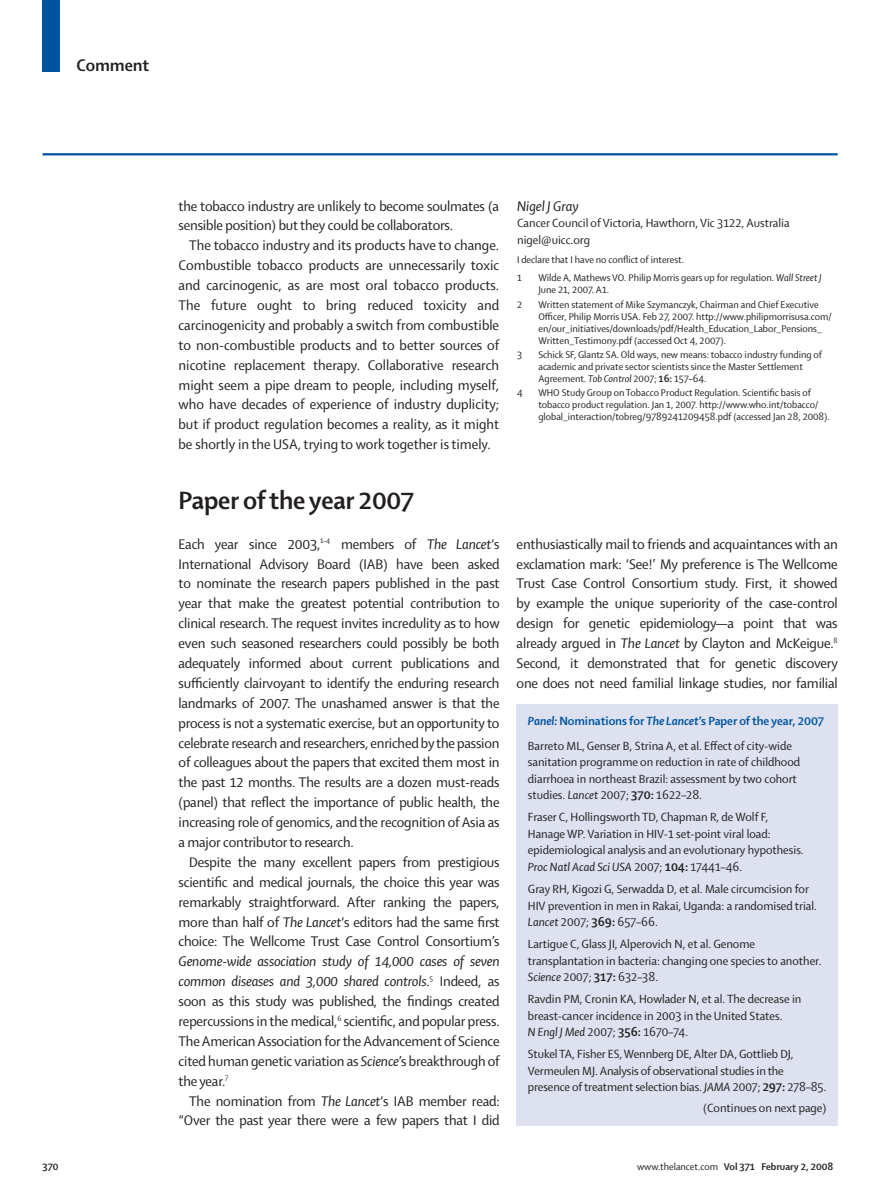
<style>
.page{position:relative;width:893px;height:1200px;background:#fff}
.page>*{position:absolute;margin:0;border:0;box-sizing:border-box;transform-origin:0 0}
.t1{font:700 27px "Shaker 2 Lancet";letter-spacing:-.01em;color:#231f20}
.t2{font:700 18px "Shaker 2 Lancet";color:#231f20}
.t3{font:15px/19.8px "Shaker 2 Lancet";letter-spacing:-.01em;color:#231f20;text-align:justify}
.t4{font:italic 15px "Shaker 2 Lancet";color:#231f20}
.t5{font:12.75px/16.5px "Shaker 2 Lancet";color:#231f20}
.t6{font:10.5px/12px "Shaker 2 Lancet";color:#231f20}
.t7{font:700 10.5px "Shaker 2 Lancet";color:#231f20}
.s1{font-style:italic}
.s2{font-weight:700}
.s3{font-weight:700;font-style:italic;color:#00549e}
.s4{font-weight:700;color:#00549e}
.s5{font-weight:400}
</style>
<div class="page">
<div style="left:43px;top:0;width:17px;height:71px;background:#00549e"></div>
<hr style="left:43px;top:153px;width:795px;height:2px;background:#00549e">
<div style="left:517px;top:703px;width:321px;height:422px;background:#dde1f0"></div>
<p class="t2" style="left:77px;top:58px;width:74px">Comment</p>
<p class="t3" style="left:179px;top:197px;width:322px">the tobacco industry are unlikely to become soulmates (a sensible position) but they could be collaborators.</p>
<p class="t3" style="left:179px;top:237px;width:322px;text-indent:11px">The tobacco industry and its products have to change.<br>Combustible tobacco products are unnecessarily toxic and carcinogenic, as are most oral tobacco products.<br>The future ought to bring reduced toxicity and carcinogenicity and probably a switch from combustible to non-combustible products and to better sources of nicotine replacement therapy. Collaborative research might seem a pipe dream to people, including myself, who have decades of experience of industry duplicity; but if product regulation becomes a reality, as it might be shortly in the USA, trying to work together is timely.</p>
<h1 class="t1" style="left:179px;top:489px;width:237px">Paper of the year 2007</h1>
<p class="t3" style="left:179px;top:535px;width:323px">Each year since 2003,<sup>1–4</sup> members of <span class="s1">The Lancet</span>‘s International Advisory Board (IAB) have been asked to nominate the research papers published in the past year that make the greatest potential contribution to clinical research. The request invites incredulity as to how even such seasoned researchers could possibly be both adequately informed about current publications and sufficiently clairvoyant to identify the enduring research landmarks of 2007. The unashamed answer is that the process is not a systematic exercise, but an opportunity to celebrate research and researchers, enriched by the passion of colleagues about the papers that excited them most in the past 12 months. The results are a dozen must-reads (panel) that reflect the importance of public health, the increasing role of genomics, and the recognition of Asia as a major contributor to research.</p>
<p class="t3" style="left:179px;top:853px;width:323px;text-indent:11px">Despite the many excellent papers from prestigious scientific and medical journals, the choice this year was remarkably straightforward. After ranking the papers, more than half of <span class="s1">The Lancet</span>‘s editors had the same first choice: The Wellcome Trust Case Control Consortium’s</p>
<p class="t3" style="left:179px;top:952px;width:323px"><span class="s1">Genome-wide association study of 14,000 cases of seven common diseases and 3,000 shared controls</span>.<sup>5</sup> Indeed, as soon as this study was published, the findings created repercussions in the medical,<sup>6</sup> scientific, and popular press.<br>The American Association for the Advancement of Science cited human genetic variation as <span class="s1">Science</span>’s breakthrough of the year.<sup>7</sup></p>
<p class="t3" style="left:179px;top:1091px;width:323px;text-align:right">The nomination from <span class="s1">The Lancet</span>‘s IAB member read: “Over the past year there were a few papers that I did</p>
<p class="t4" style="left:517px;top:200px;width:63px">Nigel J Gray</p>
<p class="t5" style="left:517px;top:216px;width:274px">Cancer Council of Victoria, Hawthorn, Vic 3122, Australia nigel@uicc.org</p>
<p class="t6" style="left:517px;top:251px;width:168px;line-height:18.5px">I declare that I have no conflict of interest.<br>1</p>
<p class="t6" style="left:538px;top:273px;width:285px">Wilde A, Mathews VO. Philip Morris gears up for regulation. <span class="s1">Wall Street J<br></span>June 21, 2007. A1.</p>
<p class="t6" style="left:517px;top:299px;width:7px">2</p>
<p class="t6" style="left:538px;top:299px;width:295px">Written statement of Mike Szymanczyk, Chairman and Chief Executive Officer, Philip Morris USA. Feb 27, 2007. http://www.philipmorrisusa.com/ en/our_initiatives/downloads/pdf/Health_Education_Labor_Pensions_ Written_Testimony.pdf (accessed Oct 4, 2007).</p>
<p class="t6" style="left:517px;top:349px;width:7px">3</p>
<p class="t6" style="left:538px;top:349px;width:285px">Schick SF, Glantz SA. Old ways, new means: tobacco industry funding of academic and private sector scientists since the Master Settlement<br>Agreement. <span class="s1">Tob Control</span> 2007; <span class="s2">16:</span> 157–64.</p>
<p class="t6" style="left:517px;top:387px;width:7px">4</p>
<p class="t6" style="left:538px;top:387px;width:293px">WHO Study Group on Tobacco Product Regulation. Scientific basis of tobacco product regulation. Jan 1, 2007. http://www.who.int/tobacco/ global_interaction/tobreg/9789241209458.pdf (accessed Jan 28, 2008).</p>
<p class="t3" style="left:517px;top:535px;width:323px">enthusiastically mail to friends and acquaintances with an exclamation mark: ‘See!’ My preference is The Wellcome Trust Case Control Consortium study. First, it showed by example the unique superiority of the case-control design for genetic epidemiology—a point that was already argued in <span class="s1">The Lancet</span> by Clayton and McKeigue.<sup>8<br></sup>Second, it demonstrated that for genetic discovery one does not need familial linkage studies, nor familial</p>
<p class="t5" style="left:528px;top:709px;width:298px;line-height:25px"><span class="s3">Panel:</span> <span class="s4">Nominations for</span> <span class="s3">The Lancet</span><span class="s4">’s Paper of the year, 2007<br></span>Barreto ML, Genser B, Strina A, et al. Effect of city-wide</p>
<p class="t5" style="left:528px;top:754px;width:274px">sanitation programme on reduction in rate of childhood diarrhoea in northeast Brazil: assessment by two cohort studies. <span class="s1">Lancet</span> 2007; <span class="s2">370:</span> 1622–28.</p>
<p class="t5" style="left:528px;top:809px;width:277px">Fraser C, Hollingsworth TD, Chapman R, de Wolf F, Hanage WP. Variation in HIV-1 set-point viral load: epidemiological analysis and an evolutionary hypothesis.<br><span class="s1">Proc Natl Acad Sci USA</span> 2007; <span class="s2">104:</span> 17441–46.</p>
<p class="t5" style="left:528px;top:881px;width:291px">Gray RH, Kigozi G, Serwadda D, et al. Male circumcision for<br>HIV prevention in men in Rakai, Uganda: a randomised trial.<br><span class="s1">Lancet</span> 2007; <span class="s2">369:</span> 657–66.</p>
<p class="t5" style="left:528px;top:936px;width:295px">Lartigue C, Glass JI, Alperovich N, et al. Genome transplantation in bacteria: changing one species to another.<br><span class="s1">Science</span> 2007; <span class="s2">317:</span> 632–38.</p>
<p class="t5" style="left:528px;top:991px;width:275px">Ravdin PM, Cronin KA, Howlader N, et al. The decrease in breast-cancer incidence in 2003 in the United States.<br><span class="s1">N Engl J Med</span> 2007; <span class="s2">356:</span> 1670–74.</p>
<p class="t5" style="left:528px;top:1046px;width:300px">Stukel TA, Fisher ES, Wennberg DE, Alter DA, Gottlieb DJ,<br>Vermeulen MJ. Analysis of observational studies in the presence of treatment selection bias. <span class="s1">JAMA</span> 2007; <span class="s2">297:</span> 278–85.</p>
<p class="t5" style="left:703px;top:1100px;width:125px">(Continues on next page)</p>
<p class="t7" style="left:43px;top:1162px;width:18px">370</p>
<p class="t7" style="left:637px;top:1162px;width:198px"><span class="s5">www.thelancet.com</span> Vol 371 February 2, 2008</p>
</div>
